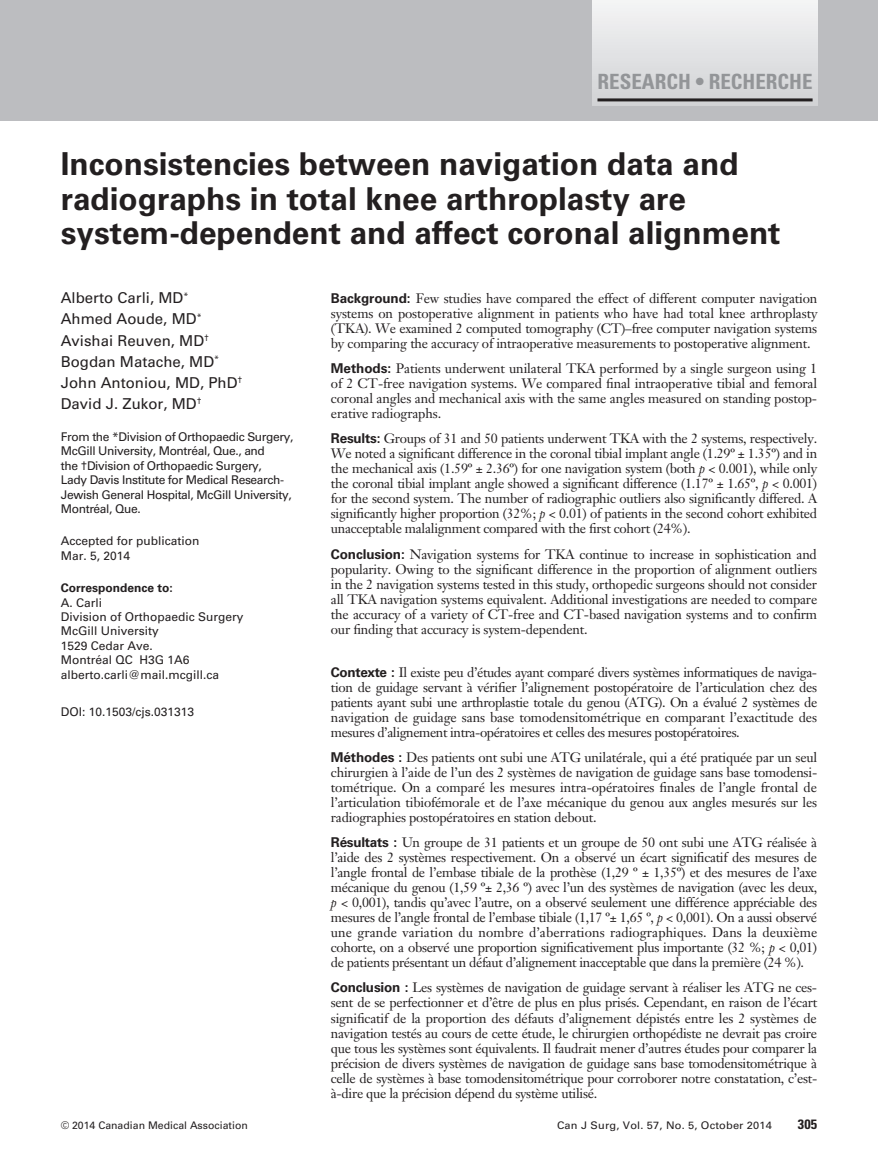
<style>
.page{position:relative;width:878px;height:1175px;background:#fff}
.page>*{position:absolute;margin:0;border:0;box-sizing:border-box;transform-origin:0 0}
.t1{font:700 31.5px/34.5px "Univers LT Std";color:#231f20}
.t2{font:700 condensed 21px "Univers LT Std";color:#939598}
.t3{font:15px/21px "Univers LT Std";color:#231f20}
.t4{font:13.5px/15px "Janson Text LT Std";letter-spacing:-.02em;color:#231f20;text-align:justify}
.t5{font:700 condensed 13.5px "Univers LT Std";color:#231f20;scale:1.05 1}
.t6{font:12px/14.4px "Univers LT Std";letter-spacing:-.03em;color:#231f20}
.t7{font:12px/14.4px "Univers LT Std";color:#231f20}
.t8{font:700 12px "Univers LT Std";color:#231f20}
.t9{font:10.5px "Univers LT Std";color:#231f20;scale:1.05 1}
.t10{font:10.5px "Univers LT Std";color:#231f20}
.s1{font-family:"Univers LT Std";font-weight:700}
.s2{font-style:italic}
</style>
<div class="page">
<div style="left:0;top:0;width:878px;height:120px;background:#bcbdc0"></div>
<div style="left:593px;top:0;width:224px;height:106px;background:linear-gradient(to bottom,#f4f4f5,#d1d2d5)"></div>
<hr style="left:597px;top:98px;width:215px;height:3px;background:#231f20">
<h2 class="t2" style="left:597px;top:69px;width:216px">RESEARCH • RECHERCHE</h2>
<h1 class="t1" style="left:61px;top:147px;width:721px">Inconsistencies between navigation data and radiographs in total knee arthroplasty are system-dependent and affect coronal alignment</h1>
<p class="t3" style="left:61px;top:288px;width:183px">Alberto Carli, MD<sup>*<br></sup>Ahmed Aoude, MD<sup>*<br></sup>Avishai Reuven, MD<sup>†<br></sup>Bogdan Matache, MD<sup>*<br></sup>John Antoniou, MD, PhD<sup>†<br></sup>David J. Zukor, MD<sup>†</sup></p>
<p class="t6" style="left:61px;top:429px;width:234px">From the *Division of Orthopaedic Surgery, McGill University, Montréal, Que., and<br>the †Division of Orthopaedic Surgery,<br>Lady Davis Institute for Medical Research-Jewish General Hospital, McGill University, Montréal, Que.</p>
<p class="t7" style="left:61px;top:534px;width:140px">Accepted for publication<br>Mar. 5, 2014</p>
<p class="t8" style="left:61px;top:581px;width:114px">Correspondence to:</p>
<p class="t7" style="left:61px;top:595px;width:184px">A. Carli<br>Division of Orthopaedic Surgery<br>McGill University<br>1529 Cedar Ave.<br>Montréal QC H3G 1A6 alberto.carli@mail.mcgill.ca</p>
<p class="t7" style="left:61px;top:704px;width:135px">DOI: 10.1503/cjs.031313</p>
<p class="t4" style="left:331px;top:290px;width:488px"><span class="s1">Background:</span> Few studies have compared the effect of different computer navigation systems on postoperative alignment in patients who have had total knee arthroplasty (TKA). We examined 2 computed tomography (CT)–free computer navigation systems by comparing the accuracy of intraoperative measurements to postoperative alignment.</p>
<p class="t4" style="left:331px;top:361px;width:488px"><span class="s1">Methods:</span> Patients underwent unilateral TKA performed by a single surgeon using 1 of 2 CT-free navigation systems. We compared final intraoperative tibial and femoral coronal angles and mechanical axis with the same angles measured on standing postop&shy;erative radiographs.</p>
<p class="t4" style="left:331px;top:431px;width:488px"><span class="s1">Results:</span> Groups of 31 and 50 patients underwent TKA with the 2 systems, respectively.<br>We noted a significant difference in the coronal tibial implant angle (1.29º ± 1.35º) and in the mechanical axis (1.59º ± 2.36º) for one navigation system (both <span class="s2">p</span> &lt; 0.001), while only the coronal tibial implant angle showed a significant difference (1.17º ± 1.65º, <span class="s2">p</span> &lt; 0.001) for the second system. The number of radiographic outliers also significantly differed. A significantly higher proportion (32%; <span class="s2">p</span> &lt; 0.01) of patients in the second cohort exhibited unacceptable malalignment compared with the first cohort (24%).</p>
<p class="t4" style="left:331px;top:546px;width:488px"><span class="s1">Conclusion:</span> Navigation systems for TKA continue to increase in sophistication and popularity. Owing to the significant difference in the proportion of alignment outliers in the 2 navigation systems tested in this study, orthopedic surgeons should not consider all TKA navigation systems equivalent. Additional investigations are needed to compare the accuracy of a variety of CT-free and CT-based navigation systems and to confirm our finding that accuracy is system-dependent.</p>
<p class="t4" style="left:331px;top:664px;width:488px"><span class="s1">Contexte :</span> Il existe peu d’études ayant comparé divers systèmes informatiques de naviga&shy;tion de guidage servant à vérifier l’alignement postopératoire de l’articulation chez des patients ayant subi une arthroplastie totale du genou (ATG). On a évalué 2 systèmes de navigation de guidage sans base tomodensitométrique en comparant l’exactitude des mesures d’alignement intra-opératoires et celles des mesures postopératoires.</p>
<p class="t4" style="left:331px;top:749px;width:488px"><span class="s1">Méthodes :</span> Des patients ont subi une ATG unilatérale, qui a été pratiquée par un seul chirurgien à l’aide de l’un des 2 systèmes de navigation de guidage sans base tomodensi&shy;tométrique. On a comparé les mesures intra-opératoires finales de l’angle frontal de l’articulation tibiofémorale et de l’axe mécanique du genou aux angles mesurés sur les radiographies postopératoires en station debout.</p>
<p class="t4" style="left:331px;top:835px;width:488px"><span class="s1">Résultats :</span> Un groupe de 31 patients et un groupe de 50 ont subi une ATG réalisée à l’aide des 2 systèmes respectivement. On a observé un écart significatif des mesures de l’angle frontal de l’embase tibiale de la prothèse (1,29 º ± 1,35º) et des mesures de l’axe mécanique du genou (1,59 º± 2,36 º) avec l’un des systèmes de navigation (avec les deux, <span class="s2">p</span> &lt; 0,001), tandis qu’avec l’autre, on a observé seulement une différence appréciable des mesures de l’angle frontal de l’embase tibiale (1,17 º± 1,65 º, <span class="s2">p</span> &lt; 0,001). On a aussi observé une grande variation du nombre d’aberrations radiographiques. Dans la deuxième cohorte, on a observé une proportion significativement plus importante (32 %; <span class="s2">p</span> &lt; 0,01) de patients présentant un défaut d’alignement inacceptable que dans la première (24 %).</p>
<p class="t4" style="left:331px;top:980px;width:488px"><span class="s1">Conclusion :</span> Les systèmes de navigation de guidage servant à réaliser les ATG ne ces&shy;sent de se perfectionner et d’être de plus en plus prisés. Cependant, en raison de l’écart significatif de la proportion des défauts d’alignement dépistés entre les 2 systèmes de navigation testés au cours de cette étude, le chirurgien orthopédiste ne devrait pas croire que tous les systèmes sont équivalents. Il faudrait mener d’autres études pour comparer la précision de divers systèmes de navigation de guidage sans base tomodensitométrique à celle de systèmes à base tomodensitométrique pour corroborer notre constatation, c’est&shy;à-dire que la précision dépend du système utilisé.</p>
<p class="t10" style="left:61px;top:1119px;width:188px">© 2014 Canadian Medical Association</p>
<p class="t9" style="left:557px;top:1119px;width:206px">Can J Surg, Vol. 57, No. 5, October 2014</p>
<p class="t5" style="left:797px;top:1116px;width:20px">305</p>
</div>
